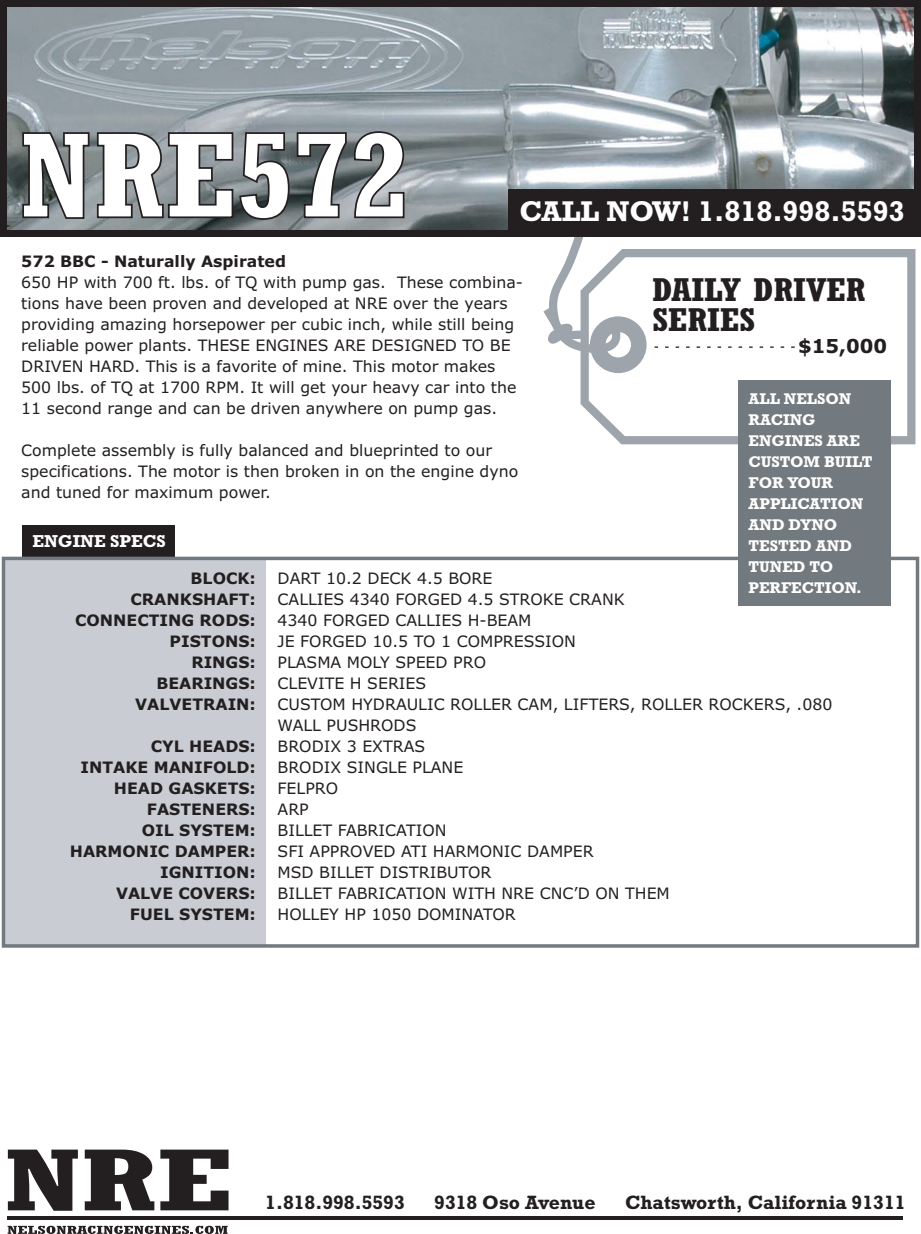
<style>
.page{position:relative;width:921px;height:1234px;background:#fff}
.page>*{position:absolute;margin:0;border:0;box-sizing:border-box;transform-origin:0 0}
.t1{font:700 condensed 120.05px "Rockwell";color:#fff;scale:1.12 1}
.t2{font:700 condensed 32.55px/29.8px "Rockwell";color:#231f20;scale:1.12 1}
.t3{font:700 28.88px "Rockwell";color:#fff}
.t4{font:700 19.6px "Rockwell";color:#231f20}
.t5{font:700 19.25px "Verdana";color:#231f20}
.t6{font:700 17.5px "Rockwell";color:#fff}
.t7{font:15.75px/21px "Verdana";color:#231f20}
.t8{font:700 15.75px/21px "Verdana";color:#231f20;text-align:right}
.t9{font:700 15.75px/21px "Rockwell";color:#fff}
</style>
<div class="page">
<svg style="left:580px;top:249px;width:335px;height:195px"></svg>
<div style="left:590px;top:316px;width:56px;height:57px;background:#9ea4ab;border-radius:50%"></div>
<div style="left:605px;top:332px;width:26px;height:25px;background:#fff;border-radius:50%"></div>
<svg style="left:543px;top:237px;width:78px;height:120px"></svg>
<img style="left:8px;top:8px;width:904px;height:221px">
<svg style="left:654px;top:346px;width:140px;height:2px"></svg>
<svg style="left:8px;top:1225px;width:220px;height:9px"></svg>
<svg style="left:8px;top:1149px;width:70px;height:61px"></svg>
<svg style="left:85px;top:1149px;width:69px;height:61px"></svg>
<svg style="left:160px;top:1149px;width:68px;height:61px"></svg>
<hr style="left:8px;top:1216px;width:895px;height:4px;background:#231f20">
<div style="left:0;top:0;width:920px;height:237px;border:7px solid #231f20"></div>
<div style="left:508px;top:189px;width:410px;height:45px;background:#231f20"></div>
<div style="left:22px;top:525px;width:153px;height:33px;background:#231f20"></div>
<div style="left:4px;top:558px;width:262px;height:388px;background:#c9cdd3"></div>
<div style="left:2px;top:557px;width:917px;height:390px;border:4px solid #737a7f"></div>
<div style="left:738px;top:380px;width:152px;height:226px;background:#737a7f"></div>
<h1 class="t1" style="left:19px;top:106px;width:350px">NRE572</h1>
<h3 class="t3" style="left:519px;top:202px;width:386px">CALL NOW! 1.818.998.5593</h3>
<p class="t8" style="left:21px;top:251px;width:266px">572 BBC - Naturally Aspirated</p>
<p class="t7" style="left:21px;top:273px;width:503px">650 HP with 700 ft. lbs. of TQ with pump gas. These combina&shy;tions have been proven and developed at NRE over the years providing amazing horsepower per cubic inch, while still being reliable power plants. THESE ENGINES ARE DESIGNED TO BE DRIVEN HARD. This is a favorite of mine. This motor makes 500 lbs. of TQ at 1700 RPM. It will get your heavy car into the 11 second range and can be driven anywhere on pump gas.</p>
<p class="t7" style="left:21px;top:441px;width:498px">Complete assembly is fully balanced and blueprinted to our specifications. The motor is then broken in on the engine dyno and tuned for maximum power.</p>
<h2 class="t2" style="left:652px;top:275px;width:192px">DAILY DRIVER<br>SERIES</h2>
<p class="t5" style="left:798px;top:335px;width:91px">$15,000</p>
<p class="t9" style="left:748px;top:390px;width:125px">ALL NELSON<br>RACING<br>ENGINES ARE<br>CUSTOM BUILT<br>FOR YOUR<br>APPLICATION<br>AND DYNO<br>TESTED AND<br>TUNED TO<br>PERFECTION.</p>
<p class="t6" style="left:32px;top:535px;width:135px">ENGINE SPECS</p>
<p class="t8" style="left:75px;top:567px;width:182px">BLOCK:<br>CRANKSHAFT:<br>CONNECTING RODS:<br>PISTONS:<br>RINGS:<br>BEARINGS:<br>VALVETRAIN:</p>
<p class="t8" style="left:70px;top:735px;width:187px">CYL HEADS:<br>INTAKE MANIFOLD:<br>HEAD GASKETS:<br>FASTENERS:<br>OIL SYSTEM:<br>HARMONIC DAMPER:<br>IGNITION:<br>VALVE COVERS:<br>FUEL SYSTEM:</p>
<p class="t7" style="left:277px;top:569px;width:556px">DART 10.2 DECK 4.5 BORE<br>CALLIES 4340 FORGED 4.5 STROKE CRANK<br>4340 FORGED CALLIES H-BEAM<br>JE FORGED 10.5 TO 1 COMPRESSION<br>PLASMA MOLY SPEED PRO<br>CLEVITE H SERIES<br>CUSTOM HYDRAULIC ROLLER CAM, LIFTERS, ROLLER ROCKERS, .080<br>WALL PUSHRODS<br>BRODIX 3 EXTRAS<br>BRODIX SINGLE PLANE<br>FELPRO<br>ARP<br>BILLET FABRICATION<br>SFI APPROVED ATI HARMONIC DAMPER<br>MSD BILLET DISTRIBUTOR<br>BILLET FABRICATION WITH NRE CNC’D ON THEM<br>HOLLEY HP 1050 DOMINATOR</p>
<p class="t4" style="left:265px;top:1196px;width:141px">1.818.998.5593</p>
<p class="t4" style="left:434px;top:1196px;width:163px">9318 Oso Avenue</p>
<p class="t4" style="left:625px;top:1196px;width:282px">Chatsworth, California 91311</p>
</div>
